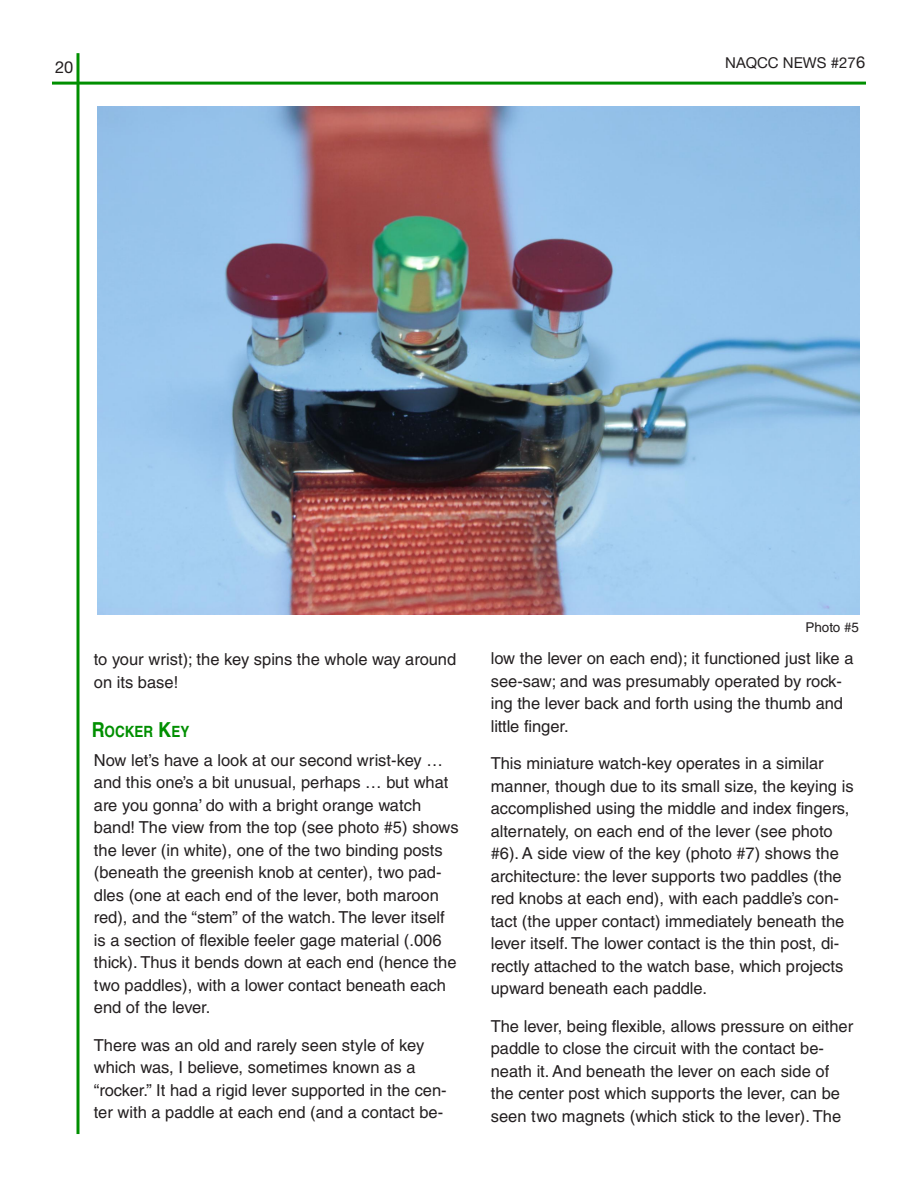
<style>
.page{position:relative;width:918px;height:1188px;background:#fff}
.page>*{position:absolute;margin:0;border:0;box-sizing:border-box;transform-origin:0 0}
.t1{font:16.5px/22.5px "Helvetica LT Std";color:#231f20}
.t2{font:16.5px "Helvetica Neue LT Std";color:#231f20}
.t3{font:700 15.6px "Helvetica LT Std";color:#008f00;scale:.87 1}
.t4{font:15px "Helvetica Neue LT Std";color:#231f20}
.t5{font:13.5px "Helvetica LT Std";color:#231f20}
.s1{font-size:16.5px}
.s2{font-size:20.7px}
</style>
<div class="page">
<hr style="left:77px;top:53px;width:3px;height:1081px;background:#008f00">
<hr style="left:52px;top:82px;width:814px;height:3px;background:#008f00">
<img style="left:97px;top:106px;width:762px;height:509px">
<p class="t2" style="left:55px;top:61px;width:20px">20</p>
<p class="t4" style="left:725px;top:58px;width:141px">NAQCC NEWS #27<span class="s1">6</span></p>
<p class="t1" style="left:94px;top:650px;width:364px">to your wrist); the key spins the whole way around on its base!</p>
<p class="t3" style="left:92px;top:726px;width:114px"><span class="s2">R</span>OCKER <span class="s2">K</span>EY</p>
<p class="t1" style="left:94px;top:751px;width:366px">Now let’s have a look at our second wrist-key … and this one’s a bit unusual, perhaps … but what are you gonna’ do with a bright orange watch band! The view from the top (see photo #5) shows the lever (in white), one of the two binding posts (beneath the greenish knob at center), two pad‐ dles (one at each end of the lever, both maroon red), and the “stem” of the watch. The lever itself is a section of flexible feeler gage material (.006 thick). Thus it bends down at each end (hence the two paddles), with a lower contact beneath each end of the lever.</p>
<p class="t1" style="left:94px;top:1036px;width:354px">There was an old and rarely seen style of key which was, I believe, sometimes known as a “rocker.” It had a rigid lever supported in the cen‐ ter with a paddle at each end (and a contact be‐</p>
<p class="t5" style="left:805px;top:622px;width:55px">Photo #5</p>
<p class="t1" style="left:491px;top:650px;width:364px">low the lever on each end); it functioned just like a see-saw; and was presumably operated by rock‐ ing the lever back and forth using the thumb and little finger.</p>
<p class="t1" style="left:491px;top:755px;width:364px">This miniature watch-key operates in a similar manner, though due to its small size, the keying is accomplished using the middle and index fingers, alternately, on each end of the lever (see photo #6). A side view of the key (photo #7) shows the architecture: the lever supports two paddles (the red knobs at each end), with each paddle’s con‐ tact (the upper contact) immediately beneath the lever itself. The lower contact is the thin post, di‐ rectly attached to the watch base, which projects upward beneath each paddle.</p>
<p class="t1" style="left:491px;top:1017px;width:364px">The lever, being flexible, allows pressure on either paddle to close the circuit with the contact be‐ neath it. And beneath the lever on each side of the center post which supports the lever, can be seen two magnets (which stick to the lever). The</p>
</div>
